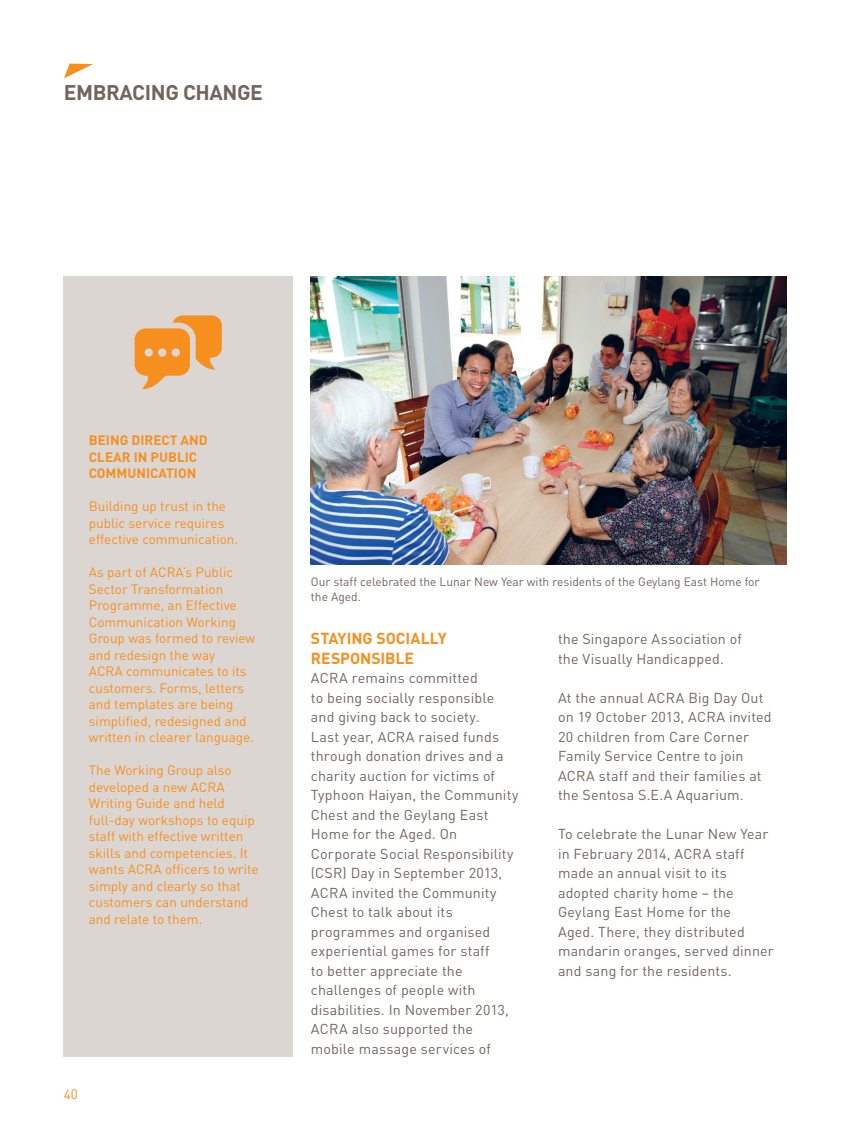
<style>
.page{position:relative;width:851px;height:1127px;background:#fff}
.page>*{position:absolute;margin:0;border:0;box-sizing:border-box;transform-origin:0 0}
.t1{font:700 21px "DIN";letter-spacing:-.02em;color:#73655e}
.t2{font:700 15.75px/19.5px "DIN";letter-spacing:-.005em;color:#f68f1e}
.t3{font:14.25px/19.5px "DIN";letter-spacing:.01em;color:#73655e}
.t4{font:13.5px/16.5px "DIN";color:#f68f1e}
.t5{font:700 13.5px/16.5px "DIN";color:#f68f1e}
.t6{font:12px/15px "DIN";color:#73655e}
</style>
<div class="page">
<svg style="left:64px;top:64px;width:29px;height:14px"></svg>
<img style="left:311px;top:276px;width:475px;height:289px">
<div style="left:64px;top:276px;width:229px;height:781px;background:#dcd6d3"></div>
<svg style="left:135px;top:315px;width:87px;height:74px"></svg>
<h1 class="t1" style="left:64px;top:79px;width:201px">EMBRACING CHANGE</h1>
<p class="t5" style="left:89px;top:432px;width:120px">BEING DIRECT AND<br>CLEAR IN PUBLIC<br>COMMUNICATION</p>
<p class="t4" style="left:89px;top:498px;width:151px">Building up trust in the public service requires effective communication.</p>
<p class="t4" style="left:89px;top:564px;width:168px">As part of ACRA’s Public<br>Sector Transformation<br>Programme, an Effective<br>Communication Working<br>Group was formed to review and redesign the way<br>ACRA communicates to its customers. Forms, letters and templates are being simplified, redesigned and written in clearer language.</p>
<p class="t4" style="left:89px;top:762px;width:171px">The Working Group also developed a new ACRA<br>Writing Guide and held full-day workshops to equip staff with effective written skills and competencies. It wants ACRA officers to write simply and clearly so that customers can understand and relate to them.</p>
<p class="t4" style="left:64px;top:1085px;width:15px">40</p>
<p class="t6" style="left:311px;top:574px;width:450px">Our staff celebrated the Lunar New Year with residents of the Geylang East Home for the Aged.</p>
<p class="t2" style="left:311px;top:628px;width:137px">STAYING SOCIALLY<br>RESPONSIBLE</p>
<p class="t3" style="left:311px;top:668px;width:209px">ACRA remains committed<br>to being socially responsible and giving back to society.<br>Last year, ACRA raised funds through donation drives and a charity auction for victims of<br>Typhoon Haiyan, the Community<br>Chest and the Geylang East<br>Home for the Aged. On<br>Corporate Social Responsibility (CSR) Day in September 2013,<br>ACRA invited the Community<br>Chest to talk about its programmes and organised experiential games for staff<br>to better appreciate the challenges of people with disabilities. In November 2013,<br>ACRA also supported the mobile massage services of</p>
<p class="t3" style="left:558px;top:629px;width:185px">the Singapore Association of the Visually Handicapped.</p>
<p class="t3" style="left:558px;top:688px;width:215px">At the annual ACRA Big Day Out on 19 October 2013, ACRA invited<br>20 children from Care Corner<br>Family Service Centre to join<br>ACRA staff and their families at the Sentosa S.E.A Aquarium.</p>
<p class="t3" style="left:558px;top:824px;width:217px">To celebrate the Lunar New Year in February 2014, ACRA staff made an annual visit to its adopted charity home – the<br>Geylang East Home for the<br>Aged. There, they distributed mandarin oranges, served dinner and sang for the residents.</p>
</div>
